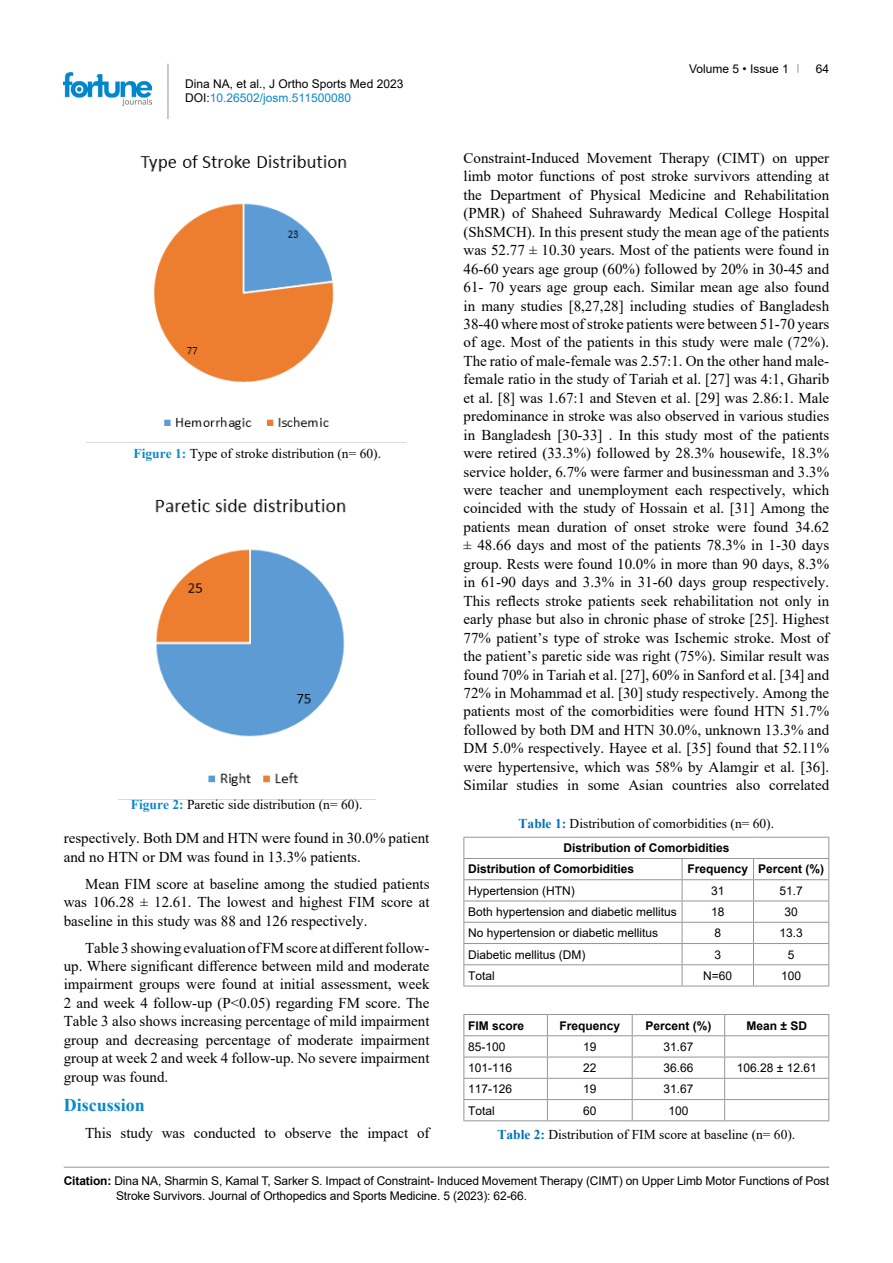
<style>
.page{position:relative;width:893px;height:1263px;background:#fff}
.page>*{position:absolute;margin:0;border:0;box-sizing:border-box;transform-origin:0 0}
.t1{font:700 18px "Times New Roman";color:#0a88ca}
.t2{font:15px/18.5px "Times New Roman";color:#000;text-align:justify}
.t3{font:13.5px "Times New Roman";color:#000}
.t4{font:12px/14.4px "Arial";color:#000}
.t5{font:700 12px/21.3px "Arial";color:#000}
.s1{color:#0a88ca}
.s2{font-weight:700;color:#0a88ca}
.s3{font-weight:700;color:#0070c0}
.s4{font-weight:700}
</style>
<div class="page">
<hr style="left:168px;top:64px;width:1px;height:55px;background:#939598">
<img style="left:64px;top:72px;width:88px;height:33px">
<hr style="left:64px;top:1167px;width:765px;height:1px;background:#939598">
<img style="left:140px;top:155px;width:207px;height:275px">
<img style="left:155px;top:499px;width:191px;height:287px">
<hr style="left:463px;top:837px;width:219px;height:1px;background:#939598">
<hr style="left:682px;top:837px;width:71px;height:1px;background:#939598">
<hr style="left:753px;top:837px;width:76px;height:1px;background:#939598">
<hr style="left:463px;top:858px;width:219px;height:1px;background:#939598">
<hr style="left:682px;top:858px;width:71px;height:1px;background:#939598">
<hr style="left:753px;top:858px;width:76px;height:1px;background:#939598">
<hr style="left:463px;top:879px;width:219px;height:1px;background:#939598">
<hr style="left:682px;top:879px;width:71px;height:1px;background:#939598">
<hr style="left:753px;top:879px;width:76px;height:1px;background:#939598">
<hr style="left:463px;top:901px;width:219px;height:1px;background:#939598">
<hr style="left:682px;top:901px;width:71px;height:1px;background:#939598">
<hr style="left:753px;top:901px;width:76px;height:1px;background:#939598">
<hr style="left:463px;top:922px;width:219px;height:1px;background:#939598">
<hr style="left:682px;top:922px;width:71px;height:1px;background:#939598">
<hr style="left:753px;top:922px;width:76px;height:1px;background:#939598">
<hr style="left:463px;top:943px;width:219px;height:1px;background:#939598">
<hr style="left:682px;top:943px;width:71px;height:1px;background:#939598">
<hr style="left:753px;top:943px;width:76px;height:1px;background:#939598">
<hr style="left:463px;top:964px;width:219px;height:1px;background:#939598">
<svg style="left:463px;top:837px;width:1px;height:149px"></svg>
<hr style="left:682px;top:964px;width:71px;height:1px;background:#939598">
<svg style="left:682px;top:859px;width:1px;height:127px"></svg>
<hr style="left:753px;top:964px;width:76px;height:1px;background:#939598">
<svg style="left:753px;top:859px;width:1px;height:127px"></svg>
<svg style="left:828px;top:837px;width:1px;height:149px"></svg>
<hr style="left:463px;top:986px;width:219px;height:1px;background:#939598">
<hr style="left:682px;top:986px;width:71px;height:1px;background:#939598">
<hr style="left:753px;top:986px;width:76px;height:1px;background:#939598">
<hr style="left:463px;top:1014px;width:84px;height:1px;background:#939598">
<hr style="left:547px;top:1014px;width:85px;height:1px;background:#939598">
<hr style="left:632px;top:1014px;width:93px;height:1px;background:#939598">
<hr style="left:725px;top:1014px;width:104px;height:1px;background:#939598">
<hr style="left:463px;top:1035px;width:84px;height:1px;background:#939598">
<hr style="left:547px;top:1035px;width:85px;height:1px;background:#939598">
<hr style="left:632px;top:1035px;width:93px;height:1px;background:#939598">
<hr style="left:725px;top:1035px;width:104px;height:1px;background:#939598">
<hr style="left:463px;top:1057px;width:84px;height:1px;background:#939598">
<hr style="left:547px;top:1057px;width:85px;height:1px;background:#939598">
<hr style="left:632px;top:1057px;width:93px;height:1px;background:#939598">
<hr style="left:725px;top:1057px;width:104px;height:1px;background:#939598">
<hr style="left:463px;top:1078px;width:84px;height:1px;background:#939598">
<hr style="left:547px;top:1078px;width:85px;height:1px;background:#939598">
<hr style="left:632px;top:1078px;width:93px;height:1px;background:#939598">
<hr style="left:725px;top:1078px;width:104px;height:1px;background:#939598">
<hr style="left:463px;top:1099px;width:84px;height:1px;background:#939598">
<svg style="left:463px;top:1015px;width:1px;height:105px"></svg>
<hr style="left:547px;top:1099px;width:85px;height:1px;background:#939598">
<svg style="left:547px;top:1015px;width:1px;height:105px"></svg>
<hr style="left:632px;top:1099px;width:93px;height:1px;background:#939598">
<svg style="left:632px;top:1015px;width:1px;height:105px"></svg>
<hr style="left:725px;top:1099px;width:104px;height:1px;background:#939598">
<svg style="left:724px;top:1015px;width:1px;height:105px"></svg>
<svg style="left:828px;top:1015px;width:1px;height:105px"></svg>
<hr style="left:463px;top:1120px;width:84px;height:1px;background:#939598">
<hr style="left:547px;top:1120px;width:85px;height:1px;background:#939598">
<hr style="left:632px;top:1120px;width:93px;height:1px;background:#939598">
<hr style="left:725px;top:1120px;width:104px;height:1px;background:#939598">
<p class="t4" style="left:185px;top:76px;width:220px">Dina NA, et al., J Ortho Sports Med 2023<br>DOI:<span class="s1">10.26502/josm.511500080</span></p>
<p class="t3" style="left:133px;top:444px;width:249px"><span class="s2">Figure 1:</span> Type of stroke distribution (n= 60).</p>
<p class="t3" style="left:131px;top:795px;width:233px"><span class="s2">Figure 2:</span> Paretic side distribution (n= 60).</p>
<p class="t2" style="left:64px;top:828px;width:367px">respectively. Both DM and HTN were found in 30.0% patient and no HTN or DM was found in 13.3% patients.</p>
<p class="t2" style="left:64px;top:874px;width:367px;text-indent:21px">Mean FIM score at baseline among the studied patients was 106.28 ± 12.61. The lowest and highest FIM score at baseline in this study was 88 and 126 respectively.</p>
<p class="t2" style="left:64px;top:938px;width:367px;text-indent:21px">Table 3 showing evaluation of FM score at different follow&shy;up. Where significant difference between mild and moderate impairment groups were found at initial assessment, week 2 and week 4 follow-up (P&lt;0.05) regarding FM score. The Table 3 also shows increasing percentage of mild impairment group and decreasing percentage of moderate impairment group at week 2 and week 4 follow-up. No severe impairment group was found.</p>
<p class="t1" style="left:64px;top:1092px;width:83px">Discussion</p>
<p class="t2" style="left:85px;top:1123px;width:346px">This study was conducted to observe the impact of</p>
<p class="t4" style="left:689px;top:61px;width:101px">Volume 5 • Issue 1</p>
<p class="t4" style="left:816px;top:61px;width:15px">64</p>
<p class="t2" style="left:463px;top:148px;width:367px">Constraint-Induced Movement Therapy (CIMT) on upper limb motor functions of post stroke survivors attending at the Department of Physical Medicine and Rehabilitation (PMR) of Shaheed Suhrawardy Medical College Hospital (ShSMCH). In this present study the mean age of the patients was 52.77 ± 10.30 years. Most of the patients were found in 46-60 years age group (60%) followed by 20% in 30-45 and 61- 70 years age group each. Similar mean age also found in many studies [8,27,28] including studies of Bangladesh 38-40 where most of stroke patients were between 51-70 years of age. Most of the patients in this study were male (72%).<br>The ratio of male-female was 2.57:1. On the other hand male&shy;female ratio in the study of Tariah et al. [27] was 4:1, Gharib et al. [8] was 1.67:1 and Steven et al. [29] was 2.86:1. Male predominance in stroke was also observed in various studies in Bangladesh [30-33] . In this study most of the patients were retired (33.3%) followed by 28.3% housewife, 18.3% service holder, 6.7% were farmer and businessman and 3.3% were teacher and unemployment each respectively, which coincided with the study of Hossain et al. [31] Among the patients mean duration of onset stroke were found 34.62 ± 48.66 days and most of the patients 78.3% in 1-30 days group. Rests were found 10.0% in more than 90 days, 8.3% in 61-90 days and 3.3% in 31-60 days group respectively.<br>This reflects stroke patients seek rehabilitation not only in early phase but also in chronic phase of stroke [25]. Highest 77% patient’s type of stroke was Ischemic stroke. Most of the patient’s paretic side was right (75%). Similar result was found 70% in Tariah et al. [27], 60% in Sanford et al. [34] and 72% in Mohammad et al. [30] study respectively. Among the patients most of the comorbidities were found HTN 51.7% followed by both DM and HTN 30.0%, unknown 13.3% and DM 5.0% respectively. Hayee et al. [35] found that 52.11% were hypertensive, which was 58% by Alamgir et al. [36].<br>Similar studies in some Asian countries also correlated</p>
<p class="t3" style="left:519px;top:814px;width:257px"><span class="s3">Table 1:</span> Distribution of comorbidities (n= 60).</p>
<p class="t5" style="left:468px;top:837px;width:263px;text-indent:95px">Distribution of Comorbidities<br>Distribution of Comorbidities</p>
<p class="t5" style="left:687px;top:859px;width:138px">Frequency Percent (%)</p>
<p class="t4" style="left:468px;top:883px;width:108px">Hypertension (HTN)</p>
<p class="t4" style="left:711px;top:883px;width:15px">31</p>
<p class="t4" style="left:779px;top:883px;width:25px">51.7</p>
<p class="t4" style="left:468px;top:904px;width:210px">Both hypertension and diabetic mellitus</p>
<p class="t4" style="left:711px;top:904px;width:15px">18</p>
<p class="t4" style="left:784px;top:904px;width:15px">30</p>
<p class="t4" style="left:468px;top:926px;width:192px">No hypertension or diabetic mellitus</p>
<p class="t4" style="left:714px;top:926px;width:8px">8</p>
<p class="t4" style="left:779px;top:926px;width:25px">13.3</p>
<p class="t4" style="left:468px;top:947px;width:119px">Diabetic mellitus (DM)</p>
<p class="t4" style="left:714px;top:947px;width:8px">3</p>
<p class="t4" style="left:788px;top:947px;width:8px">5</p>
<p class="t4" style="left:468px;top:968px;width:28px">Total</p>
<p class="t4" style="left:703px;top:968px;width:31px">N=60</p>
<p class="t4" style="left:781px;top:968px;width:22px">100</p>
<p class="t5" style="left:468px;top:1015px;width:58px">FIM score</p>
<p class="t5" style="left:559px;top:1015px;width:62px">Frequency</p>
<p class="t5" style="left:645px;top:1015px;width:68px">Percent (%)</p>
<p class="t5" style="left:746px;top:1015px;width:62px">Mean ± SD</p>
<p class="t4" style="left:468px;top:1039px;width:39px">85-100</p>
<p class="t4" style="left:583px;top:1039px;width:15px">19</p>
<p class="t4" style="left:663px;top:1039px;width:32px">31.67</p>
<p class="t4" style="left:468px;top:1060px;width:46px">101-116</p>
<p class="t4" style="left:583px;top:1060px;width:15px">22</p>
<p class="t4" style="left:663px;top:1060px;width:32px">36.66</p>
<p class="t4" style="left:737px;top:1060px;width:81px">106.28 ± 12.61</p>
<p class="t4" style="left:468px;top:1082px;width:46px">117-126</p>
<p class="t4" style="left:583px;top:1082px;width:15px">19</p>
<p class="t4" style="left:663px;top:1082px;width:32px">31.67</p>
<p class="t4" style="left:468px;top:1103px;width:28px">Total</p>
<p class="t4" style="left:583px;top:1103px;width:15px">60</p>
<p class="t4" style="left:668px;top:1103px;width:22px">100</p>
<p class="t3" style="left:497px;top:1125px;width:299px"><span class="s3">Table 2:</span> Distribution of FIM score at baseline (n= 60).</p>
<p class="t4" style="left:116px;top:1173px;width:714px;line-height:15px;text-indent:-52px"><span class="s4">Citation:</span> Dina NA, Sharmin S, Kamal T, Sarker S. Impact of Constraint- Induced Movement Therapy (CIMT) on Upper Limb Motor Functions of Post<br>Stroke Survivors. Journal of Orthopedics and Sports Medicine. 5 (2023): 62-66.</p>
</div>
